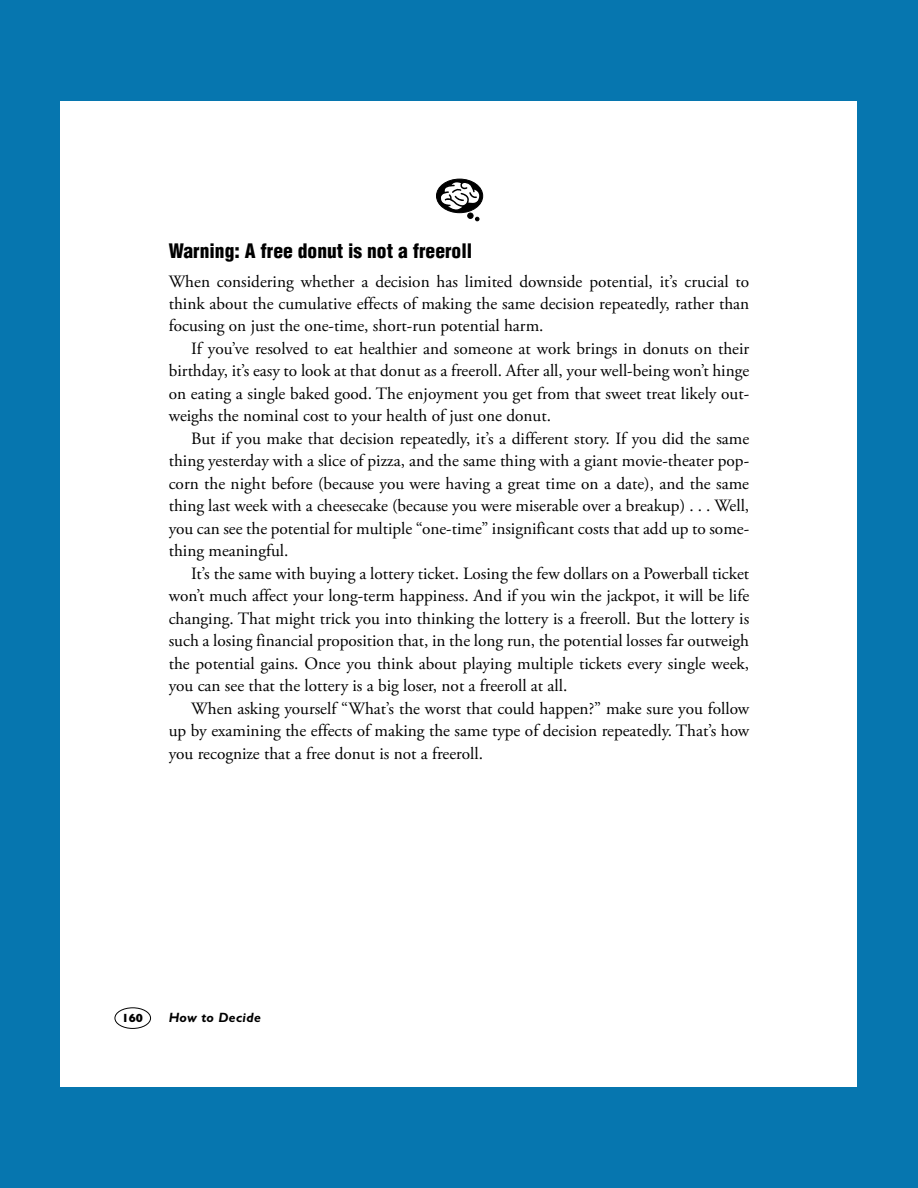
<style>
.page{position:relative;width:918px;height:1188px;background:#0676af}
.page>*{position:absolute;margin:0;border:0;box-sizing:border-box;transform-origin:0 0}
.t1{font:900 condensed 19.5px "Helvetica LT Std";color:#000}
.t2{font:17.25px/22.5px "Adobe Garamond Pro";color:#000;text-align:justify}
.t3{font:italic 700 13.5px "Gill Sans MT Std";letter-spacing:.025em;color:#000}
.t4{font:800 12px "Gill Sans MT Std";color:#000}
</style>
<div class="page">
<div style="left:61px;top:101px;width:796px;height:986px;background:#fff"></div>
<div style="left:115px;top:1008px;width:36px;height:21px;border:1px solid #000;border-radius:50%"></div>
<div style="left:436px;top:179px;width:47px;height:34px;border:1px solid #000;border-radius:50%"></div>
<svg style="left:436px;top:179px;width:45px;height:42px"></svg>
<p class="t1" style="left:169px;top:238px;width:305px">Warning: A free donut is not a freeroll</p>
<p class="t2" style="left:169px;top:270px;width:582px">When considering whether a decision has limited downside potential, it’s crucial to think about the cumulative effects of making the same decision repeatedly, rather than focusing on just the one-time, short-run potential harm.</p>
<p class="t2" style="left:169px;top:338px;width:582px;text-indent:22px">If you’ve resolved to eat healthier and someone at work brings in donuts on their birthday, it’s easy to look at that donut as a freeroll. After all, your well-being won’t hinge on eating a single baked good. The enjoyment you get from that sweet treat likely out&shy;weighs the nominal cost to your health of just one donut.</p>
<p class="t2" style="left:169px;top:428px;width:582px;text-indent:22px">But if you make that decision repeatedly, it’s a different story. If you did the same thing yesterday with a slice of pizza, and the same thing with a giant movie-theater pop&shy;corn the night before (because you were having a great time on a date), and the same thing last week with a cheesecake (because you were miserable over a breakup) . . . Well, you can see the potential for multiple “one-time” insignificant costs that add up to some&shy;thing meaningful.</p>
<p class="t2" style="left:169px;top:563px;width:582px;text-indent:22px">It’s the same with buying a lottery ticket. Losing the few dollars on a Powerball ticket won’t much affect your long-term happiness. And if you win the jackpot, it will be life changing. That might trick you into thinking the lottery is a freeroll. But the lottery is such a losing financial proposition that, in the long run, the potential losses far outweigh the potential gains. Once you think about playing multiple tickets every single week, you can see that the lottery is a big loser, not a freeroll at all.</p>
<p class="t2" style="left:169px;top:698px;width:582px;text-indent:22px">When asking yourself “What’s the worst that could happen?” make sure you follow up by examining the effects of making the same type of decision repeatedly. That’s how you recognize that a free donut is not a freeroll.</p>
<p class="t4" style="left:122px;top:1011px;width:23px">160</p>
<p class="t3" style="left:169px;top:1009px;width:94px">How to Decide</p>
</div>
